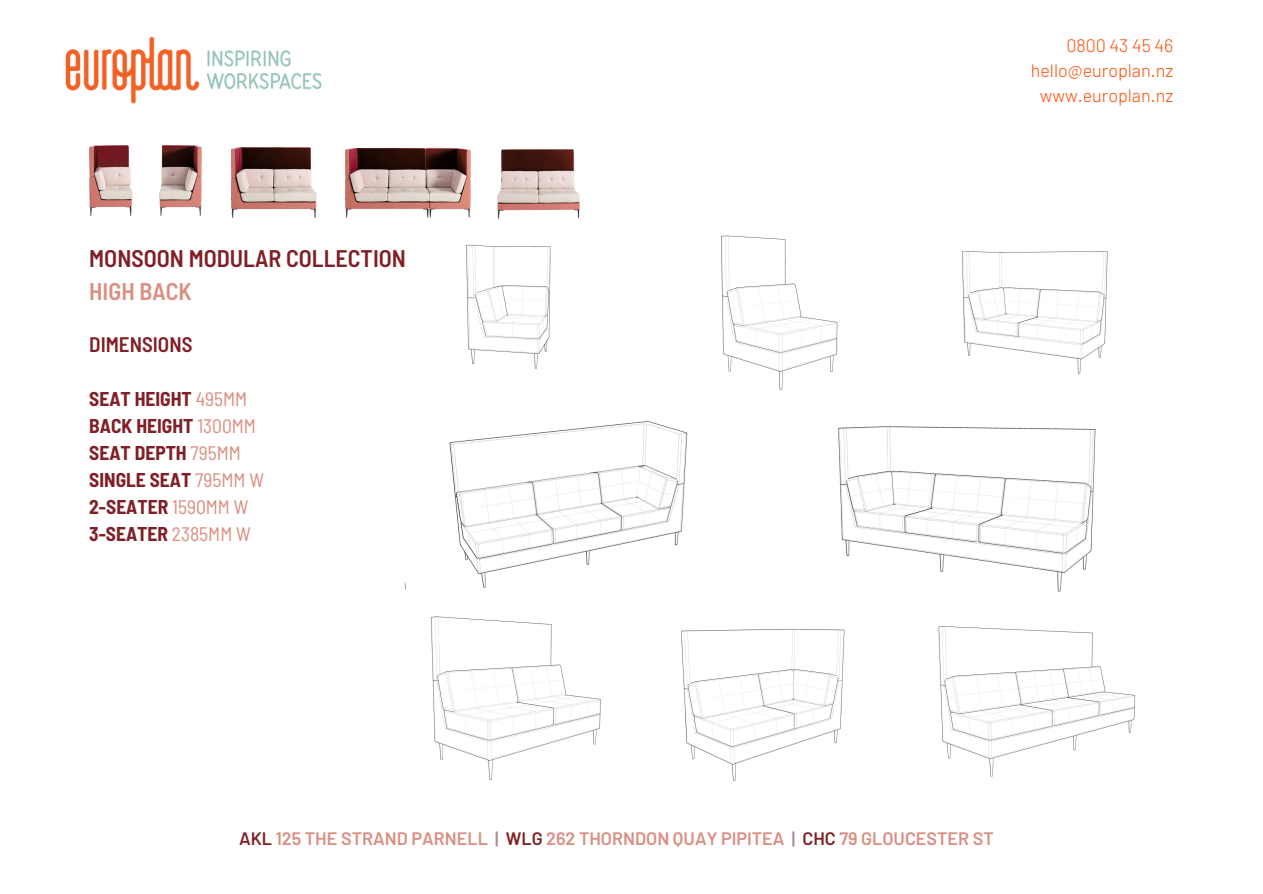
<style>
.page{position:relative;width:1263px;height:894px;background:#fff}
.page>*{position:absolute;margin:0;border:0;box-sizing:border-box;transform-origin:0 0}
.t1{font:600 semi-condensed 24px "Barlow";color:#801f25}
.t2{font:600 semi-condensed 24px "Barlow";color:#da8d80}
.t3{font:600 semi-condensed 21px "Barlow";color:#801f25}
.t4{font:700 semi-condensed 19.5px "Barlow";color:#801f25}
.t5{font:600 18px "Barlow";color:#da8d80}
.t6{font:300 18px "Barlow";color:#fc4c02}
.s1{font-weight:400;color:#da8d80}
.s2{color:#801f25}
.s3{color:#aa908b}
</style>
<div class="page">
<img style="left:466px;top:218px;width:113px;height:151px">
<img style="left:721px;top:235px;width:117px;height:155px">
<img style="left:962px;top:251px;width:146px;height:123px">
<img style="left:404px;top:421px;width:284px;height:169px">
<img style="left:838px;top:426px;width:258px;height:165px">
<img style="left:431px;top:616px;width:170px;height:164px">
<img style="left:681px;top:628px;width:164px;height:153px">
<img style="left:938px;top:626px;width:198px;height:151px">
<img style="left:65px;top:36px;width:257px;height:68px">
<img style="left:89px;top:145px;width:43px;height:70px">
<img style="left:159px;top:145px;width:43px;height:70px">
<img style="left:231px;top:148px;width:86px;height:70px">
<img style="left:345px;top:148px;width:125px;height:70px">
<img style="left:498px;top:150px;width:82px;height:68px">
<p class="t1" style="left:89px;top:243px;width:318px">MONSOON MODULAR COLLECTION</p>
<p class="t2" style="left:89px;top:275px;width:104px">HIGH BACK</p>
<p class="t3" style="left:89px;top:330px;width:105px">DIMENSIONS</p>
<p class="t4" style="left:89px;top:386px;width:159px">SEAT HEIGHT <span class="s1">495MM</span></p>
<p class="t4" style="left:89px;top:413px;width:168px">BACK HEIGHT <span class="s1">1300MM</span></p>
<p class="t4" style="left:89px;top:440px;width:153px">SEAT DEPTH <span class="s1">795MM</span></p>
<p class="t4" style="left:89px;top:467px;width:176px">SINGLE SEAT <span class="s1">795MM W</span></p>
<p class="t4" style="left:89px;top:494px;width:161px">2-SEATER <span class="s1">1590MM W</span></p>
<p class="t4" style="left:89px;top:521px;width:163px">3-SEATER <span class="s1">2385MM W</span></p>
<p class="t6" style="left:1066px;top:34px;width:108px">0800 43 45 46</p>
<p class="t6" style="left:1031px;top:59px;width:144px">hello@europlan.nz</p>
<p class="t6" style="left:1040px;top:84px;width:135px">www.europlan.nz</p>
<p class="t5" style="left:239px;top:826px;width:756px"><span class="s2">AKL</span> 125 THE STRAND PARNELL <span class="s3">|</span> <span class="s2">WLG</span> 262 THORNDON QUAY PIPITEA <span class="s3">|</span> <span class="s2">CHC</span> 79 GLOUCESTER ST</p>
</div>
